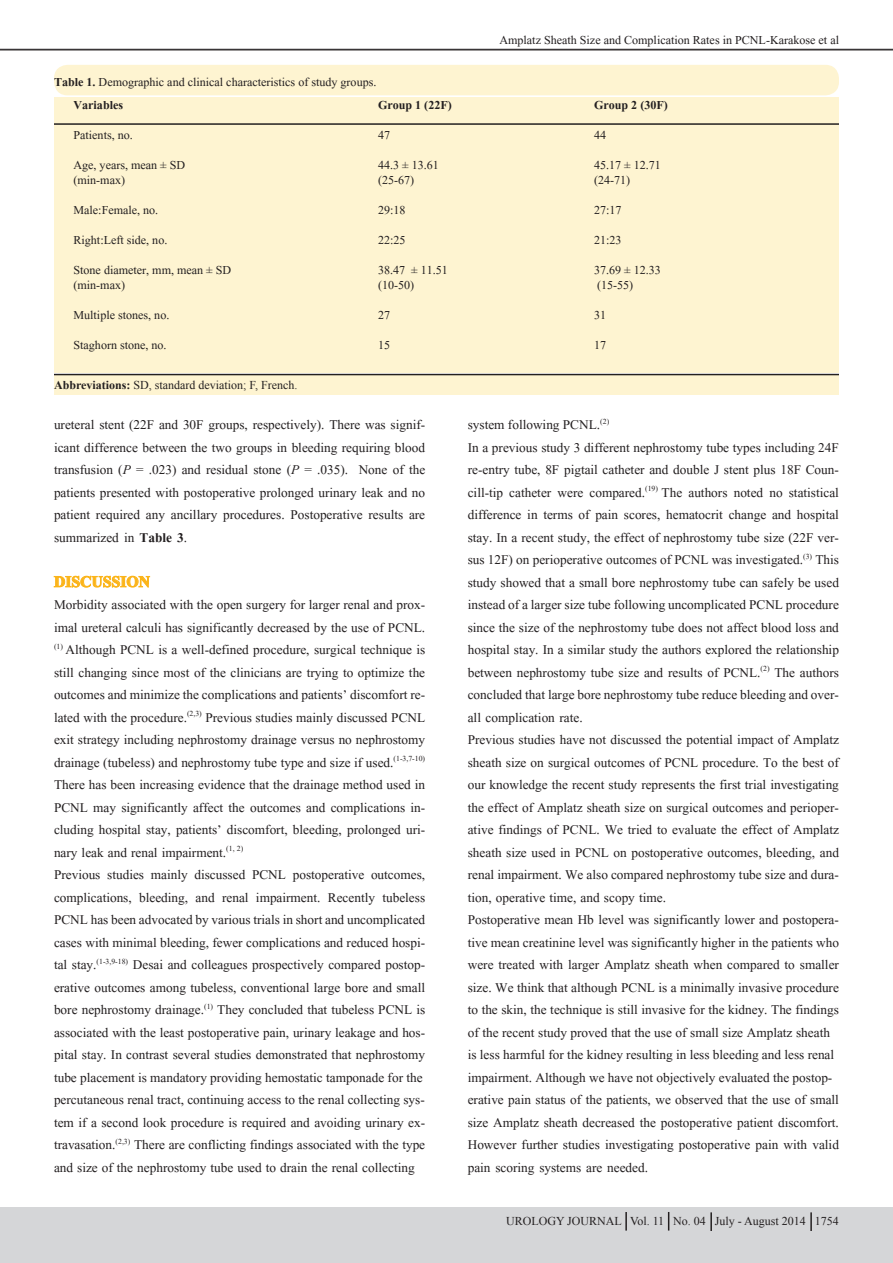
<style>
.page{position:relative;width:893px;height:1263px;background:#fff}
.page>*{position:absolute;margin:0;border:0;box-sizing:border-box;transform-origin:0 0}
.t1{font:700 19.5px "Aparajita";color:#fbb419}
.t2{font:16.5px/22.5px "Aparajita";color:#231f20;text-align:justify}
.t3{font:15px "Aparajita";color:#231f20}
.t4{font:700 15px "Aparajita";color:#231f20}
.t5{font:12px "Times New Roman";color:#231f20}
.s1{font-weight:700}
.s2{font-style:italic}
</style>
<div class="page">
<hr style="left:0;top:50px;width:893px;height:1px;background:#231f20">
<div style="left:0;top:1207px;width:893px;height:56px;background:#d5d6d8"></div>
<svg style="left:53px;top:575px;width:97px;height:13px"></svg>
<div style="left:54px;top:65px;width:785px;height:30px;background:#fef4d1;border-radius:13px"></div>
<div style="left:54px;top:98px;width:785px;height:275px;background:#fef4d1"></div>
<div style="left:54px;top:375px;width:785px;height:20px;background:#fef4d1"></div>
<hr style="left:0;top:49px;width:893px;height:1px;background:#231f20">
<hr style="left:54px;top:123px;width:785px;height:2px;background:#231f20">
<hr style="left:54px;top:374px;width:785px;height:1px;background:#231f20">
<svg style="left:625px;top:1212px;width:2px;height:19px"></svg>
<svg style="left:668px;top:1212px;width:2px;height:19px"></svg>
<svg style="left:710px;top:1212px;width:2px;height:19px"></svg>
<svg style="left:810px;top:1212px;width:2px;height:19px"></svg>
<p class="t3" style="left:499px;top:32px;width:341px">Amplatz Sheath Size and Complication Rates in PCNL-Karakose et al</p>
<p class="t3" style="left:54px;top:74px;width:324px"><span class="s1">Table 1.</span> Demographic and clinical characteristics of study groups.</p>
<p class="t4" style="left:74px;top:98px;width:51px">Variables</p>
<p class="t4" style="left:378px;top:98px;width:75px">Group 1 (22F)</p>
<p class="t4" style="left:594px;top:98px;width:75px">Group 2 (30F)</p>
<p class="t3" style="left:74px;top:127px;width:61px">Patients, no.</p>
<p class="t3" style="left:378px;top:127px;width:14px">47</p>
<p class="t3" style="left:594px;top:127px;width:14px">44</p>
<p class="t3" style="left:74px;top:157px;width:113px">Age, years, mean ± SD</p>
<p class="t3" style="left:378px;top:157px;width:62px">44.3 ± 13.61</p>
<p class="t3" style="left:594px;top:157px;width:68px">45.17 ± 12.71</p>
<p class="t3" style="left:74px;top:172px;width:53px">(min-max)</p>
<p class="t3" style="left:378px;top:172px;width:38px">(25-67)</p>
<p class="t3" style="left:594px;top:172px;width:38px">(24-71)</p>
<p class="t3" style="left:74px;top:202px;width:86px">Male:Female, no.</p>
<p class="t3" style="left:378px;top:202px;width:29px">29:18</p>
<p class="t3" style="left:594px;top:202px;width:29px">27:17</p>
<p class="t3" style="left:74px;top:232px;width:95px">Right:Left side, no.</p>
<p class="t3" style="left:378px;top:232px;width:29px">22:25</p>
<p class="t3" style="left:594px;top:232px;width:29px">21:23</p>
<p class="t3" style="left:74px;top:262px;width:159px">Stone diameter, mm, mean ± SD</p>
<p class="t3" style="left:378px;top:262px;width:71px">38.47 ± 11.51</p>
<p class="t3" style="left:594px;top:262px;width:68px">37.69 ± 12.33</p>
<p class="t3" style="left:74px;top:277px;width:53px">(min-max)</p>
<p class="t3" style="left:378px;top:277px;width:38px">(10-50)</p>
<p class="t3" style="left:597px;top:277px;width:38px">(15-55)</p>
<p class="t3" style="left:74px;top:307px;width:97px">Multiple stones, no.</p>
<p class="t3" style="left:378px;top:307px;width:14px">27</p>
<p class="t3" style="left:594px;top:307px;width:14px">31</p>
<p class="t3" style="left:74px;top:337px;width:95px">Staghorn stone, no.</p>
<p class="t3" style="left:378px;top:337px;width:14px">15</p>
<p class="t3" style="left:594px;top:337px;width:14px">17</p>
<p class="t5" style="left:54px;top:377px;width:245px"><span class="s1">Abbreviations:</span> SD, standard deviation; F, French.</p>
<p class="t2" style="left:54px;top:415px;width:373px">ureteral stent (22F and 30F groups, respectively). There was signif&shy;icant difference between the two groups in bleeding requiring blood transfusion (<span class="s2">P</span> = .023) and residual stone (<span class="s2">P</span> = .035). None of the patients presented with postoperative prolonged urinary leak and no patient required any ancillary procedures. Postoperative results are summarized in <span class="s1">Table 3</span>.</p>
<p class="t1" style="left:54px;top:573px;width:98px">DISCUSSION</p>
<p class="t2" style="left:54px;top:595px;width:373px">Morbidity associated with the open surgery for larger renal and prox&shy;imal ureteral calculi has significantly decreased by the use of PCNL. <sup>(1)</sup> Although PCNL is a well-defined procedure, surgical technique is still changing since most of the clinicians are trying to optimize the outcomes and minimize the complications and patients’ discomfort re&shy;lated with the procedure.<sup>(2,3)</sup> Previous studies mainly discussed PCNL exit strategy including nephrostomy drainage versus no nephrostomy drainage (tubeless) and nephrostomy tube type and size if used.<sup>(1-3,7-10)<br></sup>There has been increasing evidence that the drainage method used in PCNL may significantly affect the outcomes and complications in&shy;cluding hospital stay, patients’ discomfort, bleeding, prolonged uri&shy;nary leak and renal impairment.<sup>(1,</sup> <sup>2)</sup></p>
<p class="t2" style="left:54px;top:865px;width:373px">Previous studies mainly discussed PCNL postoperative outcomes, complications, bleeding, and renal impairment. Recently tubeless PCNL has been advocated by various trials in short and uncomplicated cases with minimal bleeding, fewer complications and reduced hospi&shy;tal stay.<sup>(1-3,9-18)</sup> Desai and colleagues prospectively compared postop&shy;erative outcomes among tubeless, conventional large bore and small bore nephrostomy drainage.<sup>(1)</sup> They concluded that tubeless PCNL is associated with the least postoperative pain, urinary leakage and hos&shy;pital stay. In contrast several studies demonstrated that nephrostomy</p>
<p class="t2" style="left:54px;top:1068px;width:370px">tube placement is mandatory providing hemostatic tamponade for the</p>
<p class="t2" style="left:54px;top:1090px;width:372px">percutaneous renal tract, continuing access to the renal collecting sys-</p>
<p class="t2" style="left:54px;top:1113px;width:373px">tem if a second look procedure is required and avoiding urinary ex&shy;travasation.<sup>(2,3)</sup> There are conflicting findings associated with the type and size of the nephrostomy tube used to drain the renal collecting</p>
<p class="t2" style="left:468px;top:415px;width:143px">system following PCNL.<sup>(2)</sup></p>
<p class="t2" style="left:468px;top:438px;width:373px">In a previous study 3 different nephrostomy tube types including 24F re-entry tube, 8F pigtail catheter and double J stent plus 18F Coun&shy;cill-tip catheter were compared.<sup>(19)</sup> The authors noted no statistical difference in terms of pain scores, hematocrit change and hospital stay. In a recent study, the effect of nephrostomy tube size (22F ver&shy;sus 12F) on perioperative outcomes of PCNL was investigated.<sup>(3)</sup> This study showed that a small bore nephrostomy tube can safely be used instead of a larger size tube following uncomplicated PCNL procedure since the size of the nephrostomy tube does not affect blood loss and hospital stay. In a similar study the authors explored the relationship between nephrostomy tube size and results of PCNL.<sup>(2)</sup> The authors concluded that large bore nephrostomy tube reduce bleeding and over&shy;all complication rate.</p>
<p class="t2" style="left:468px;top:730px;width:373px">Previous studies have not discussed the potential impact of Amplatz sheath size on surgical outcomes of PCNL procedure. To the best of our knowledge the recent study represents the first trial investigating the effect of Amplatz sheath size on surgical outcomes and perioper&shy;ative findings of PCNL. We tried to evaluate the effect of Amplatz sheath size used in PCNL on postoperative outcomes, bleeding, and renal impairment. We also compared nephrostomy tube size and dura&shy;tion, operative time, and scopy time.</p>
<p class="t2" style="left:468px;top:910px;width:373px">Postoperative mean Hb level was significantly lower and postopera&shy;tive mean creatinine level was significantly higher in the patients who were treated with larger Amplatz sheath when compared to smaller size. We think that although PCNL is a minimally invasive procedure</p>
<p class="t2" style="left:468px;top:1000px;width:373px">to the skin, the technique is still invasive for the kidney. The findings of the recent study proved that the use of small size Amplatz sheath</p>
<p class="t2" style="left:468px;top:1045px;width:368px">is less harmful for the kidney resulting in less bleeding and less renal</p>
<p class="t2" style="left:468px;top:1068px;width:366px">impairment. Although we have not objectively evaluated the postop-</p>
<p class="t2" style="left:468px;top:1090px;width:373px">erative pain status of the patients, we observed that the use of small size Amplatz sheath decreased the postoperative patient discomfort.<br>However further studies investigating postoperative pain with valid pain scoring systems are needed.</p>
<p class="t5" style="left:506px;top:1213px;width:334px">UROLOGY JOURNAL Vol. 11 No. 04 July - August 2014 1754</p>
</div>
